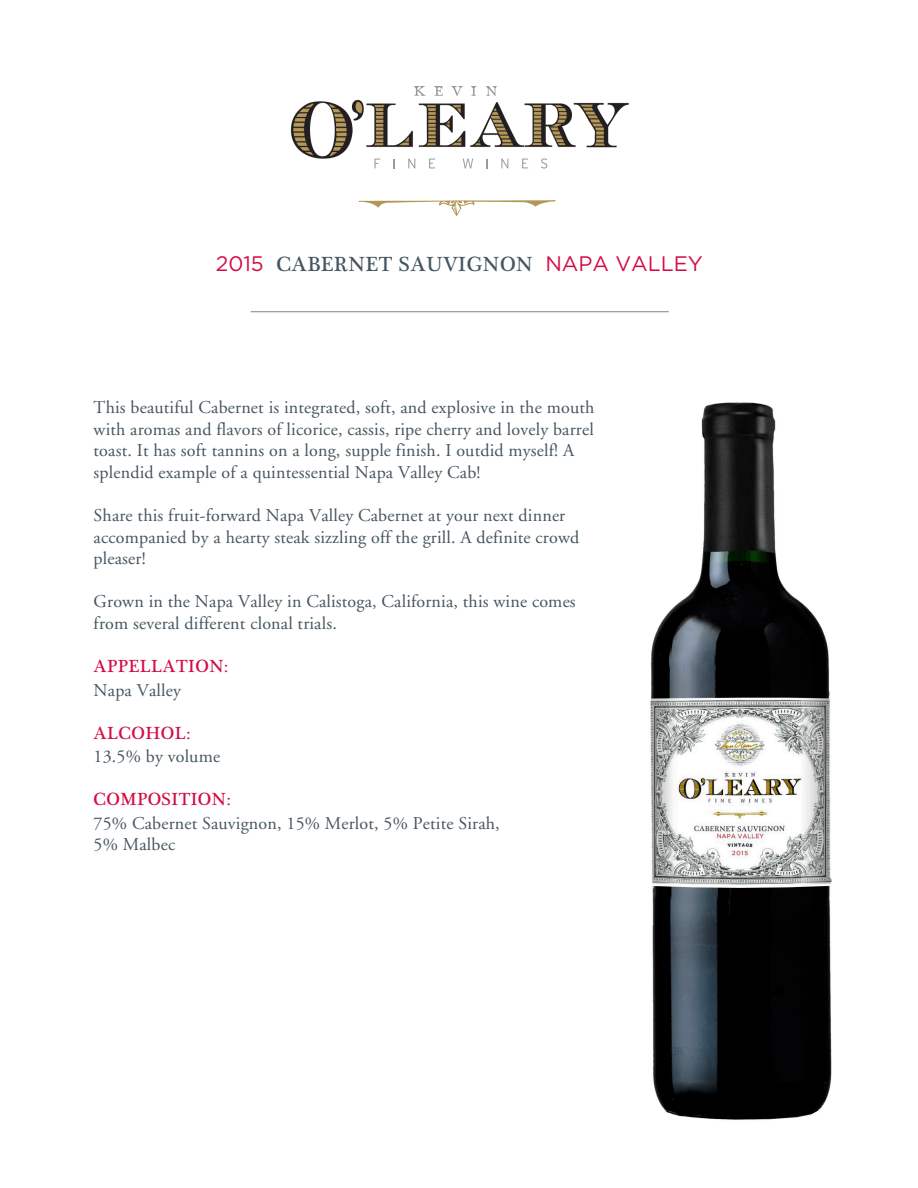
<style>
.page{position:relative;width:918px;height:1188px;background:#fff}
.page>*{position:absolute;margin:0;border:0;box-sizing:border-box;transform-origin:0 0}
.t1{font:21px "Plantagenet Cherokee";letter-spacing:.025em;color:#45555f}
.t2{font:18px/21.6px "Adobe Garamond";letter-spacing:.01em;color:#45555f}
.t3{font:18px "Plantagenet Cherokee";letter-spacing:.025em;color:#d20d44}
.s1{font-family:"Gotham";color:#d20d44}
</style>
<div class="page">
<hr style="left:251px;top:311px;width:418px;height:1px;background:#808285">
<img style="left:650px;top:402px;width:182px;height:718px">
<svg style="left:359px;top:200px;width:197px;height:16px"></svg>
<img style="left:290px;top:99px;width:339px;height:62px">
<svg style="left:374px;top:159px;width:6px;height:9px"></svg>
<svg style="left:408px;top:159px;width:7px;height:9px"></svg>
<svg style="left:429px;top:159px;width:6px;height:9px"></svg>
<svg style="left:463px;top:159px;width:10px;height:9px"></svg>
<svg style="left:486px;top:159px;width:2px;height:9px"></svg>
<svg style="left:501px;top:159px;width:7px;height:9px"></svg>
<svg style="left:522px;top:159px;width:6px;height:9px"></svg>
<svg style="left:541px;top:158px;width:6px;height:11px"></svg>
<svg style="left:414px;top:86px;width:12px;height:10px"></svg>
<svg style="left:434px;top:86px;width:9px;height:10px"></svg>
<svg style="left:452px;top:86px;width:11px;height:10px"></svg>
<svg style="left:471px;top:86px;width:5px;height:10px"></svg>
<svg style="left:486px;top:86px;width:11px;height:10px"></svg>
<p class="t1" style="left:216px;top:252px;width:489px"><span class="s1">2015</span> CABERNET SAUVIGNON <span class="s1">NAPA VALLEY</span></p>
<p class="t2" style="left:94px;top:397px;width:502px">This beautiful Cabernet is integrated, soft, and explosive in the mouth with aromas and flavors of licorice, cassis, ripe cherry and lovely barrel toast. It has soft tannins on a long, supple finish. I outdid myself! A splendid example of a quintessential Napa Valley Cab!</p>
<p class="t2" style="left:94px;top:505px;width:487px">Share this fruit-forward Napa Valley Cabernet at your next dinner accompanied by a hearty steak sizzling off the grill. A definite crowd pleaser!</p>
<p class="t2" style="left:94px;top:591px;width:484px">Grown in the Napa Valley in Calistoga, California, this wine comes from several different clonal trials.</p>
<p class="t3" style="left:94px;top:656px;width:136px">APPELLATION:</p>
<p class="t2" style="left:94px;top:680px;width:89px">Napa Valley</p>
<p class="t3" style="left:94px;top:722px;width:98px">ALCOHOL:</p>
<p class="t2" style="left:94px;top:746px;width:128px">13.5% by volume</p>
<p class="t3" style="left:94px;top:789px;width:139px">COMPOSITION:</p>
<p class="t2" style="left:94px;top:813px;width:408px">75% Cabernet Sauvignon, 15% Merlot, 5% Petite Sirah,<br>5% Malbec</p>
</div>
